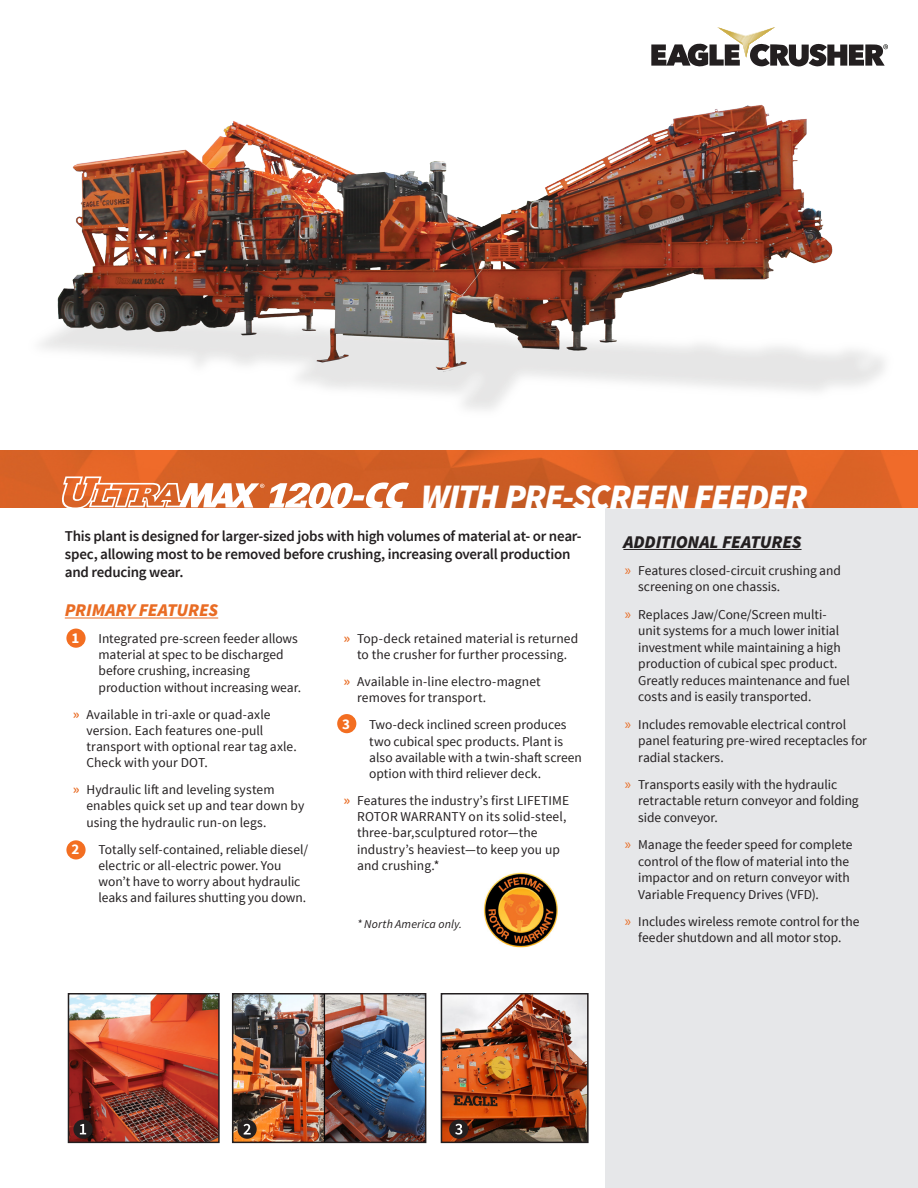
<style>
.page{position:relative;width:918px;height:1188px;background:#fff}
.page>*{position:absolute;margin:0;border:0;box-sizing:border-box;transform-origin:0 0}
.t1{font:italic 900 36px "Source Sans Pro";letter-spacing:-.04em;color:#fff}
.t2{font:italic 900 18px "Source Sans Pro";letter-spacing:-.01em;color:#231f20}
.t3{font:italic 900 18px "Source Sans Pro";letter-spacing:-.005em;color:#e96c24}
.t4{font:600 15px/18px "Source Sans Pro";letter-spacing:-.02em;color:#231f20}
.t5{font:700 15px "Source Sans Pro";color:#fff}
.t6{font:13.5px/16.2px "Source Sans Pro";color:#231f20}
.t7{font:italic 12px "Source Sans Pro";letter-spacing:.01em;color:#231f20}
.s1{font-weight:600;font-size:15px;color:#e96c24}
.s2{font-family:"Myriad Pro";font-size:15px;color:#e96c24}
</style>
<div class="page">
<img style="left:235px;top:996px;width:188px;height:144px">
<div style="left:232px;top:993px;width:194px;height:150px;border:2px solid #231f20"></div>
<div style="left:238px;top:1120px;width:19px;height:19px;background:#231f20;border-radius:50%"></div>
<svg style="left:244px;top:1124px;width:7px;height:11px"></svg>
<img style="left:41px;top:104px;width:844px;height:306px">
<div style="left:66px;top:629px;width:20px;height:19px;background:#f36e21;border-radius:50%"></div>
<div style="left:337px;top:714px;width:19px;height:19px;background:#f36e21;border-radius:50%"></div>
<div style="left:606px;top:488px;width:312px;height:700px;background:#e6e7e9"></div>
<div style="left:66px;top:840px;width:20px;height:20px;background:#f36e21;border-radius:50%"></div>
<hr style="left:65px;top:618px;width:153px;height:1px;background:#e96c24">
<svg style="left:0;top:450px;width:918px;height:58px;background:#d66025"></svg>
<svg style="left:60px;top:477px;width:349px;height:31px"></svg>
<hr style="left:623px;top:549px;width:179px;height:1px;background:#231f20">
<img style="left:71px;top:996px;width:146px;height:144px">
<div style="left:68px;top:993px;width:152px;height:150px;border:2px solid #231f20"></div>
<div style="left:73px;top:1120px;width:20px;height:19px;background:#231f20;border-radius:50%"></div>
<svg style="left:80px;top:1124px;width:6px;height:10px"></svg>
<img style="left:483px;top:872px;width:75px;height:76px">
<svg style="left:651px;top:27px;width:237px;height:39px"></svg>
<img style="left:444px;top:996px;width:142px;height:144px">
<div style="left:441px;top:993px;width:148px;height:150px;border:2px solid #231f20"></div>
<div style="left:449px;top:1120px;width:19px;height:19px;background:#231f20;border-radius:50%"></div>
<svg style="left:455px;top:1124px;width:7px;height:11px"></svg>
<h1 class="t1" style="left:421px;top:473px;width:388px">WITH PRE-SCREEN FEEDER</h1>
<p class="t4" style="left:65px;top:528px;width:518px">This plant is designed for larger-sized jobs with high volumes of material at- or near&shy;spec, allowing most to be removed before crushing, increasing overall production and reducing wear.</p>
<p class="t3" style="left:65px;top:599px;width:155px">PRIMARY FEATURES</p>
<p class="t5" style="left:72px;top:628px;width:9px">1</p>
<p class="t6" style="left:99px;top:631px;width:204px">Integrated pre-screen feeder allows material at spec to be discharged before crushing, increasing production without increasing wear.</p>
<p class="t6" style="left:86px;top:706px;width:212px;text-indent:-14px"><span class="s1">»</span> Available in tri-axle or quad-axle version. Each features one-pull transport with optional rear tag axle.<br>Check with your DOT.</p>
<p class="t6" style="left:86px;top:782px;width:220px;text-indent:-14px"><span class="s1">»</span> Hydraulic lift and leveling system enables quick set up and tear down by using the hydraulic run-on legs.</p>
<p class="t5" style="left:72px;top:839px;width:9px">2</p>
<p class="t6" style="left:99px;top:841px;width:211px">Totally self-contained, reliable diesel/ electric or all-electric power. You won’t have to worry about hydraulic leaks and failures shutting you down.</p>
<p class="t6" style="left:344px;top:631px;width:236px;text-align:center"><span class="s1">»</span> Top-deck retained material is returned to the crusher for further processing.</p>
<p class="t6" style="left:357px;top:674px;width:185px;text-indent:-14px"><span class="s1">»</span> Available in-line electro-magnet removes for transport.</p>
<p class="t5" style="left:342px;top:715px;width:9px">3</p>
<p class="t6" style="left:369px;top:717px;width:214px">Two-deck inclined screen produces two cubical spec products. Plant is also available with a twin-shaft screen option with third reliever deck.</p>
<p class="t6" style="left:357px;top:793px;width:214px;text-indent:-14px"><span class="s1">»</span> Features the industry’s first LIFETIME<br>ROTOR WARRANTY on its solid-steel, three-bar,sculptured rotor—the industry’s heaviest—to keep you up and crushing.*</p>
<p class="t7" style="left:357px;top:917px;width:106px">* North America only.</p>
<p class="t2" style="left:623px;top:530px;width:180px">ADDITIONAL FEATURES</p>
<p class="t6" style="left:638px;top:562px;width:204px;text-indent:-14px"><span class="s2">»</span> Features closed-circuit crushing and screening on one chassis.</p>
<p class="t6" style="left:638px;top:606px;width:213px;text-indent:-14px"><span class="s2">»</span> Replaces Jaw/Cone/Screen multi&shy;unit systems for a much lower initial investment while maintaining a high production of cubical spec product.<br>Greatly reduces maintenance and fuel costs and is easily transported.</p>
<p class="t6" style="left:638px;top:716px;width:230px;text-indent:-14px"><span class="s2">»</span> Includes removable electrical control panel featuring pre-wired receptacles for radial stackers.</p>
<p class="t6" style="left:638px;top:776px;width:222px;text-indent:-14px"><span class="s2">»</span> Transports easily with the hydraulic retractable return conveyor and folding side conveyor.</p>
<p class="t6" style="left:638px;top:837px;width:216px;text-indent:-14px"><span class="s2">»</span> Manage the feeder speed for complete control of the flow of material into the impactor and on return conveyor with Variable Frequency Drives (VFD).</p>
<p class="t6" style="left:625px;top:913px;width:236px;text-align:center"><span class="s2">»</span> Includes wireless remote control for the feeder shutdown and all motor stop.</p>
</div>
